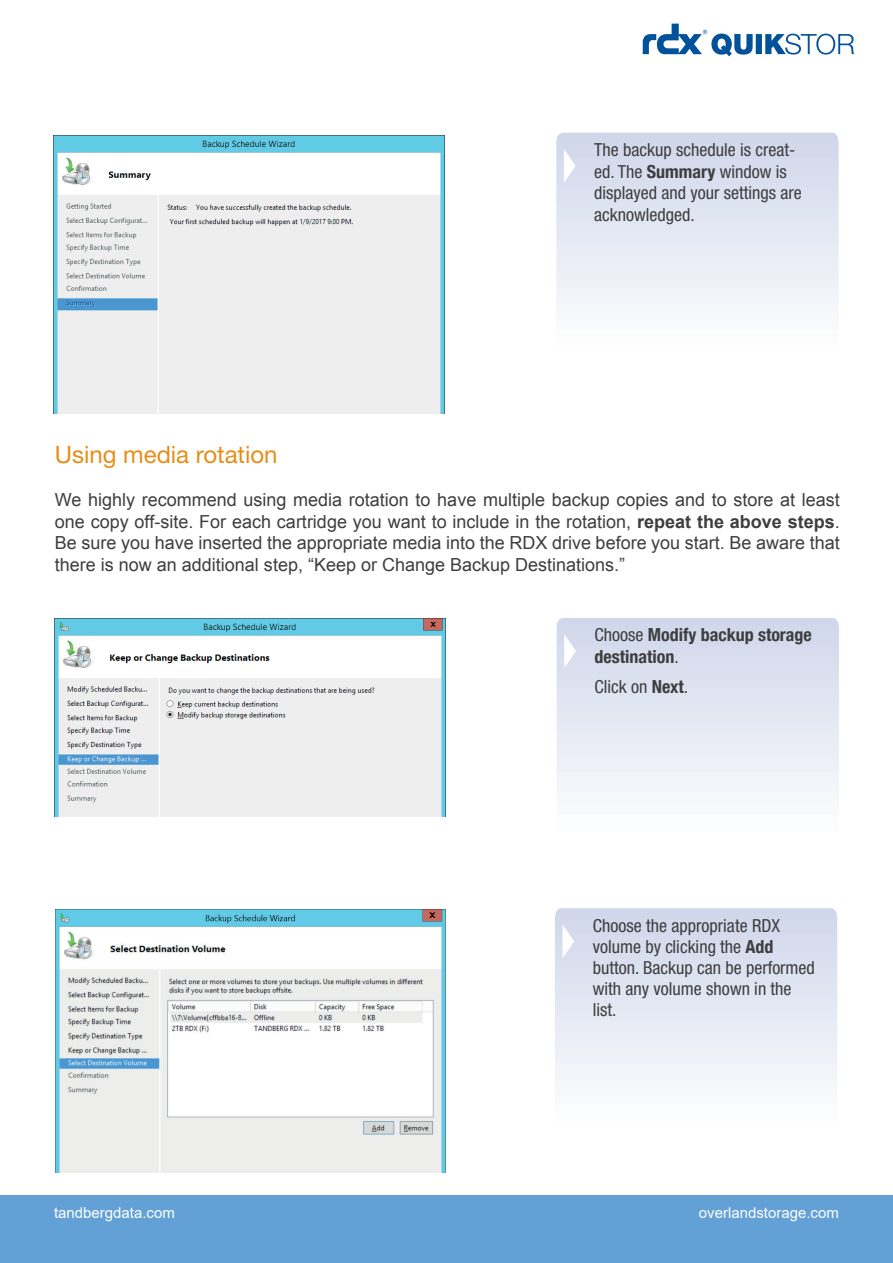
<style>
.page{position:relative;width:893px;height:1263px;background:#fff}
.page>*{position:absolute;margin:0;border:0;box-sizing:border-box;transform-origin:0 0}
.t1{font:24px "Helvetica Neue LT Std";color:#e58e19}
.t2{font:18px/21.6px "Arial";color:#3e3e3f;text-align:justify}
.t3{font:condensed 18px/21px "Helvetica Neue LT Std";color:#3e3e3f}
.t4{font:700 condensed 18px/21.6px "Helvetica Neue LT Com";color:#3e3e3f}
.t5{font:15px "Arial";color:#fff}
.s1{font-family:"Helvetica Neue LT Com";font-weight:700}
.s2{font-weight:700}
.s3{font-family:"Helvetica Neue LT Std";font-weight:400}
</style>
<div class="page">
<div style="left:0;top:1195px;width:893px;height:68px;background:#62a0d6"></div>
<svg style="left:643px;top:24px;width:211px;height:32px"></svg>
<svg style="left:557px;top:618px;width:282px;height:175px;background:#e1e6f2"></svg>
<svg style="left:564px;top:634px;width:12px;height:34px"></svg>
<svg style="left:556px;top:133px;width:283px;height:175px;background:#e1e6f2"></svg>
<svg style="left:564px;top:149px;width:12px;height:34px"></svg>
<img style="left:54px;top:136px;width:390px;height:278px">
<img style="left:55px;top:618px;width:391px;height:199px">
<svg style="left:555px;top:908px;width:282px;height:175px;background:#e1e6f2"></svg>
<svg style="left:562px;top:924px;width:12px;height:34px"></svg>
<img style="left:55px;top:909px;width:391px;height:263px">
<p class="t3" style="left:594px;top:139px;width:209px;line-height:21.6px">The backup schedule is creat&shy;ed. The <span class="s1">Summary</span> window is displayed and your settings are acknowledged.</p>
<h1 class="t1" style="left:55px;top:440px;width:224px">Using media rotation</h1>
<p class="t2" style="left:55px;top:489px;width:786px">We highly recommend using media rotation to have multiple backup copies and to store at least one copy off-site. For each cartridge you want to include in the rotation, <span class="s2">repeat the above steps</span>.<br>Be sure you have inserted the appropriate media into the RDX drive before you start. Be aware that there is now an additional step, “Keep or Change Backup Destinations.”</p>
<p class="t4" style="left:594px;top:624px;width:219px"><span class="s3">Choose</span> Modify backup storage destination<span class="s3">.</span></p>
<p class="t3" style="left:594px;top:676px;width:95px">Click on <span class="s1">Next</span>.</p>
<p class="t3" style="left:593px;top:915px;width:224px">Choose the appropriate RDX volume by clicking the <span class="s1">Add </span>button. Backup can be performed with any volume shown in the list.</p>
<p class="t5" style="left:54px;top:1202px;width:122px">tandbergdata.com</p>
<p class="t5" style="left:699px;top:1202px;width:142px">overlandstorage.com</p>
</div>
